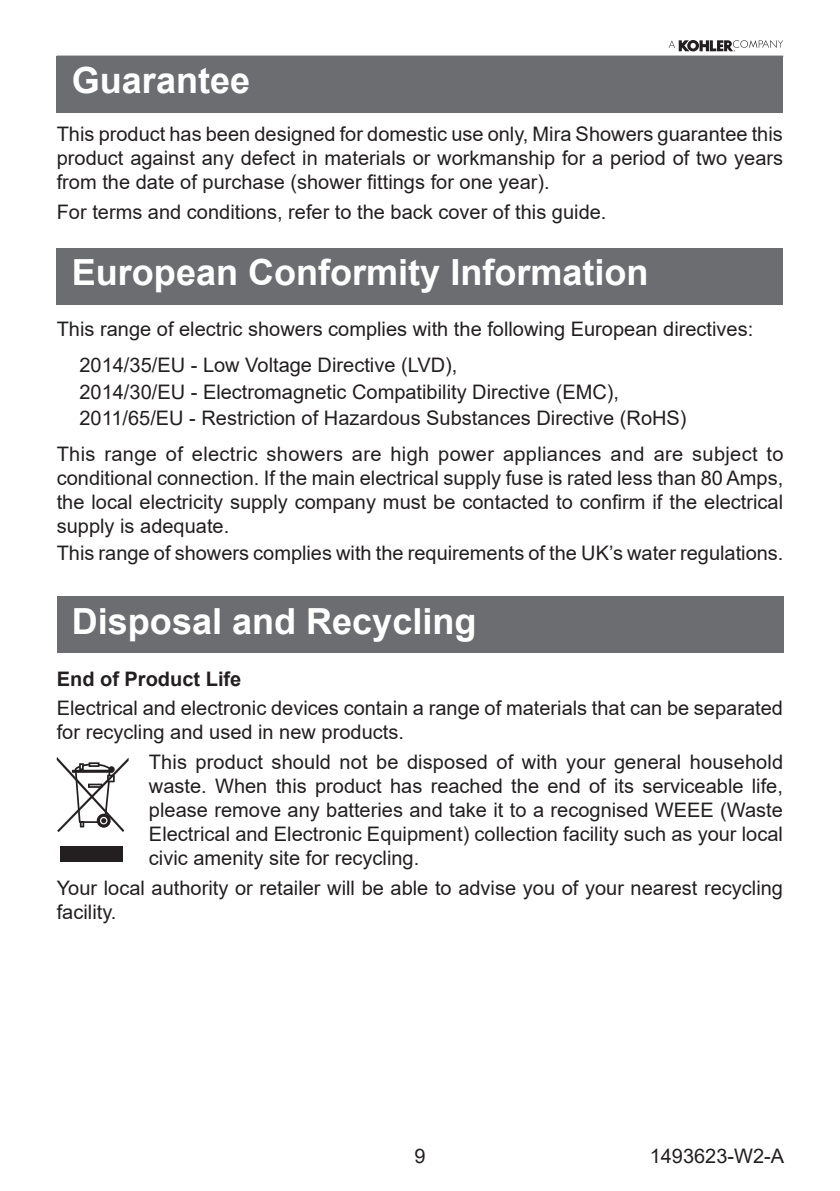
<style>
.page{position:relative;width:840px;height:1191px;background:#fff}
.page>*{position:absolute;margin:0;border:0;box-sizing:border-box;transform-origin:0 0}
.t1{font:700 36px "Arial";color:#fff}
.t2{font:20px/24px "Arial";color:#231f20}
.t3{font:700 20px "Arial";color:#231f20}
</style>
<div class="page">
<svg style="left:668px;top:40px;width:114px;height:12px"></svg>
<div style="left:57px;top:56px;width:725px;height:56px;background:#6c6d70"></div>
<div style="left:57px;top:248px;width:725px;height:56px;background:#6c6d70"></div>
<div style="left:57px;top:596px;width:725px;height:57px;background:#6c6d70"></div>
<svg style="left:57px;top:757px;width:71px;height:75px"></svg>
<div style="left:61px;top:846px;width:62px;height:16px;background:#231f20"></div>
<h1 class="t1" style="left:72px;top:55px;width:180px">Guarantee</h1>
<p class="t2" style="left:57px;top:122px;width:727px;text-align:justify">This product has been designed for domestic use only, Mira Showers guarantee this product against any defect in materials or workmanship for a period of two years from the date of purchase (shower fittings for one year).</p>
<p class="t2" style="left:57px;top:200px;width:551px">For terms and conditions, refer to the back cover of this guide.</p>
<h1 class="t1" style="left:72px;top:247px;width:578px">European Conformity Information</h1>
<p class="t2" style="left:79px;top:311px;width:675px;line-height:35.4px;text-indent:-23px">This range of electric showers complies with the following European directives:<br>2014/35/EU - Low Voltage Directive (LVD),</p>
<p class="t2" style="left:79px;top:378px;width:608px;line-height:26.8px">2014/30/EU - Electromagnetic Compatibility Directive (EMC),<br>2011/65/EU - Restriction of Hazardous Substances Directive (RoHS)</p>
<p class="t2" style="left:57px;top:441px;width:727px;text-align:justify">This range of electric showers are high power appliances and are subject to conditional connection. If the main electrical supply fuse is rated less than 80 Amps, the local electricity supply company must be contacted to confirm if the electrical supply is adequate.</p>
<p class="t2" style="left:57px;top:540px;width:727px">This range of showers complies with the requirements of the UK’s water regulations.</p>
<h1 class="t1" style="left:72px;top:596px;width:406px">Disposal and Recycling</h1>
<p class="t3" style="left:57px;top:664px;width:186px">End of Product Life</p>
<p class="t2" style="left:57px;top:696px;width:727px">Electrical and electronic devices contain a range of materials that can be separated for recycling and used in new products.</p>
<p class="t2" style="left:149px;top:749px;width:635px;text-align:justify">This product should not be disposed of with your general household waste. When this product has reached the end of its serviceable life, please remove any batteries and take it to a recognised WEEE (Waste Electrical and Electronic Equipment) collection facility such as your local civic amenity site for recycling.</p>
<p class="t2" style="left:57px;top:875px;width:727px">Your local authority or retailer will be able to advise you of your nearest recycling facility.</p>
<p class="t2" style="left:414px;top:1143px;width:13px">9</p>
<p class="t2" style="left:649px;top:1143px;width:136px">1493623-W2-A</p>
</div>
